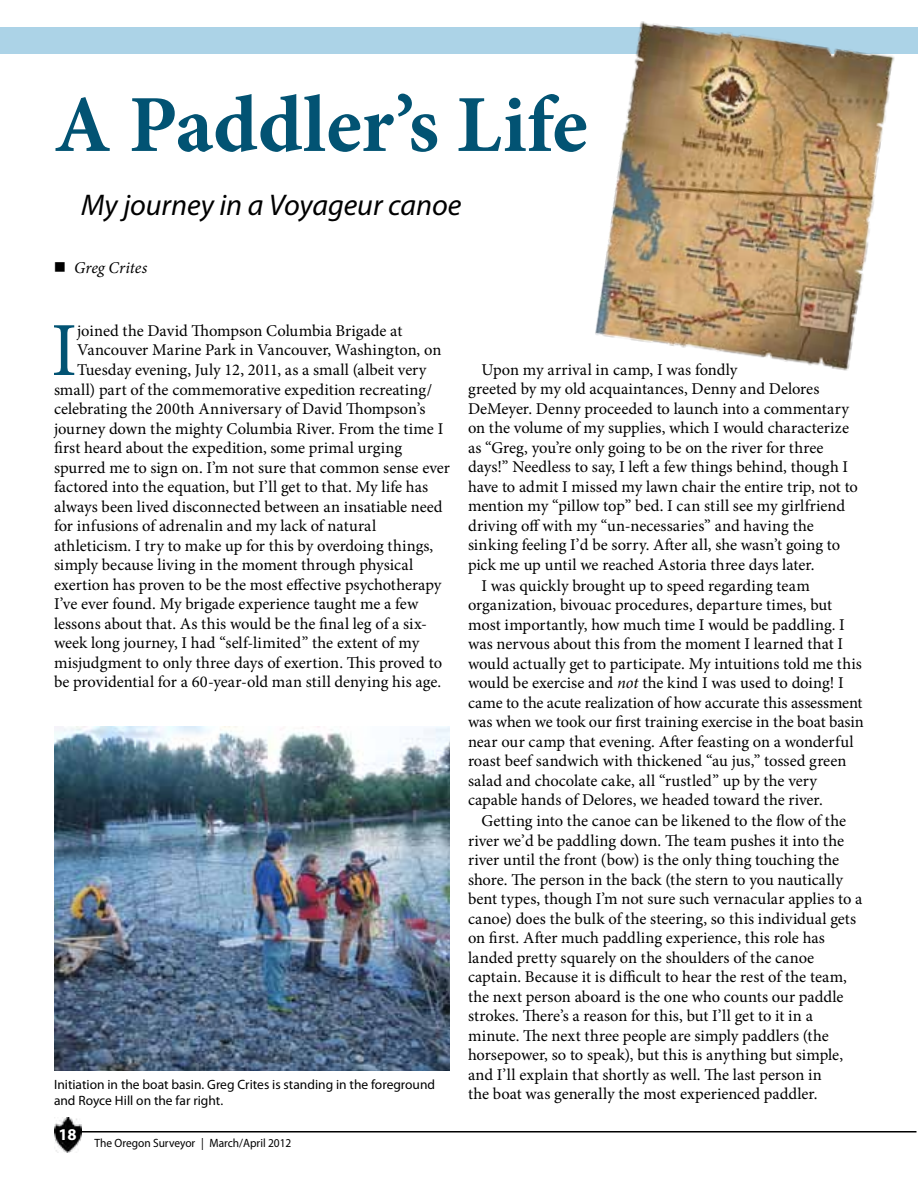
<style>
.page{position:relative;width:918px;height:1188px;background:#fff}
.page>*{position:absolute;margin:0;border:0;box-sizing:border-box;transform-origin:0 0}
.t1{font:700 81px "Minion Pro";letter-spacing:.005em;color:#025373}
.t2{font:76.5px "Minion Pro";color:#025373}
.t3{font:italic 30px "Myriad Pro";color:#000}
.t4{font:16.5px "Minion Pro";color:#000}
.t5{font:italic 16.5px "Minion Pro";color:#000}
.t6{font:700 16.5px "Myriad Pro";color:#fff}
.t7{font:13.5px/16.2px "Myriad Pro";color:#000}
.t8{font:12px "Myriad Pro";color:#000;scale:.95 1}
.s1{font-style:italic}
</style>
<div class="page">
<img style="left:54px;top:1118px;width:27px;height:34px">
<hr style="left:78px;top:1131px;width:839px;height:2px;background:#000">
<div style="left:0;top:27px;width:918px;height:27px;background:#acd3e7"></div>
<img style="left:594px;top:21px;width:305px;height:350px">
<img style="left:54px;top:727px;width:396px;height:343px">
<h1 class="t1" style="left:54px;top:68px;width:535px">A Paddler’s Life</h1>
<h3 class="t3" style="left:81px;top:187px;width:382px">My journey in a Voyageur canoe</h3>
<p class="t5" style="left:74px;top:256px;width:75px">Greg Crites</p>
<h2 class="t2" style="left:51px;top:299px;width:28px">I</h2>
<p class="t4" style="left:77px;top:320px;width:327px">joined the David Thompson Columbia Brigade at</p>
<p class="t4" style="left:77px;top:339px;width:366px">Vancouver Marine Park in Vancouver, Washington, on</p>
<p class="t4" style="left:77px;top:359px;width:351px">Tuesday evening, July 12, 2011, as a small (albeit very</p>
<p class="t4" style="left:54px;top:378px;width:380px">small) part of the commemorative expedition recreating/</p>
<p class="t4" style="left:54px;top:398px;width:373px">celebrating the 200th Anniversary of David Thompson’s</p>
<p class="t4" style="left:54px;top:417px;width:391px">journey down the mighty Columbia River. From the time I</p>
<p class="t4" style="left:54px;top:437px;width:350px">first heard about the expedition, some primal urging</p>
<p class="t4" style="left:54px;top:456px;width:398px">spurred me to sign on. I’m not sure that common sense ever</p>
<p class="t4" style="left:54px;top:476px;width:376px">factored into the equation, but I’ll get to that. My life has</p>
<p class="t4" style="left:54px;top:495px;width:390px">always been lived disconnected between an insatiable need</p>
<p class="t4" style="left:54px;top:515px;width:324px">for infusions of adrenalin and my lack of natural</p>
<p class="t4" style="left:54px;top:534px;width:381px">athleticism. I try to make up for this by overdoing things,</p>
<p class="t4" style="left:54px;top:554px;width:361px">simply because living in the moment through physical</p>
<p class="t4" style="left:54px;top:573px;width:389px">exertion has proven to be the most effective psychotherapy</p>
<p class="t4" style="left:54px;top:593px;width:366px">I’ve ever found. My brigade experience taught me a few</p>
<p class="t4" style="left:54px;top:612px;width:375px">lessons about that. As this would be the final leg of a six-</p>
<p class="t4" style="left:54px;top:632px;width:367px">week long journey, I had “self-limited” the extent of my</p>
<p class="t4" style="left:54px;top:651px;width:390px">misjudgment to only three days of exertion. This proved to</p>
<p class="t4" style="left:54px;top:671px;width:389px">be providential for a 60-year-old man still denying his age.</p>
<p class="t7" style="left:54px;top:1076px;width:383px">Initiation in the boat basin. Greg Crites is standing in the foreground and Royce Hill on the far right.</p>
<p class="t6" style="left:58px;top:1123px;width:20px">18</p>
<p class="t8" style="left:94px;top:1136px;width:209px">The Oregon Surveyor | March/April 2012</p>
<p class="t4" style="left:482px;top:358px;width:258px">Upon my arrival in camp, I was fondly</p>
<p class="t4" style="left:468px;top:378px;width:353px">greeted by my old acquaintances, Denny and Delores</p>
<p class="t4" style="left:468px;top:397px;width:383px">DeMeyer. Denny proceeded to launch into a commentary</p>
<p class="t4" style="left:468px;top:417px;width:383px">on the volume of my supplies, which I would characterize</p>
<p class="t4" style="left:468px;top:436px;width:357px">as “Greg, you’re only going to be on the river for three</p>
<p class="t4" style="left:468px;top:456px;width:382px">days!” Needless to say, I left a few things behind, though I</p>
<p class="t4" style="left:468px;top:475px;width:392px">have to admit I missed my lawn chair the entire trip, not to</p>
<p class="t4" style="left:468px;top:495px;width:379px">mention my “pillow top” bed. I can still see my girlfriend</p>
<p class="t4" style="left:468px;top:514px;width:347px">driving off with my “un-necessaries” and having the</p>
<p class="t4" style="left:468px;top:534px;width:374px">sinking feeling I’d be sorry. After all, she wasn’t going to</p>
<p class="t4" style="left:468px;top:553px;width:348px">pick me up until we reached Astoria three days later.</p>
<p class="t4" style="left:482px;top:574px;width:330px">I was quickly brought up to speed regarding team</p>
<p class="t4" style="left:468px;top:594px;width:366px">organization, bivouac procedures, departure times, but</p>
<p class="t4" style="left:468px;top:613px;width:378px">most importantly, how much time I would be paddling. I</p>
<p class="t4" style="left:468px;top:633px;width:377px">was nervous about this from the moment I learned that I</p>
<p class="t4" style="left:468px;top:652px;width:396px">would actually get to participate. My intuitions told me this</p>
<p class="t4" style="left:468px;top:672px;width:377px">would be exercise and <span class="s1">not</span> the kind I was used to doing! I</p>
<p class="t4" style="left:468px;top:691px;width:396px">came to the acute realization of how accurate this assessment</p>
<p class="t4" style="left:468px;top:711px;width:397px">was when we took our first training exercise in the boat basin</p>
<p class="t4" style="left:468px;top:730px;width:387px">near our camp that evening. After feasting on a wonderful</p>
<p class="t4" style="left:468px;top:750px;width:380px">roast beef sandwich with thickened “au jus,” tossed green</p>
<p class="t4" style="left:468px;top:769px;width:350px">salad and chocolate cake, all “rustled” up by the very</p>
<p class="t4" style="left:468px;top:789px;width:356px">capable hands of Delores, we headed toward the river.</p>
<p class="t4" style="left:482px;top:810px;width:366px">Getting into the canoe can be likened to the flow of the</p>
<p class="t4" style="left:468px;top:829px;width:378px">river we’d be paddling down. The team pushes it into the</p>
<p class="t4" style="left:468px;top:849px;width:373px">river until the front (bow) is the only thing touching the</p>
<p class="t4" style="left:468px;top:868px;width:376px">shore. The person in the back (the stern to you nautically</p>
<p class="t4" style="left:468px;top:888px;width:396px">bent types, though I’m not sure such vernacular applies to a</p>
<p class="t4" style="left:468px;top:907px;width:390px">canoe) does the bulk of the steering, so this individual gets</p>
<p class="t4" style="left:468px;top:927px;width:359px">on first. After much paddling experience, this role has</p>
<p class="t4" style="left:468px;top:946px;width:348px">landed pretty squarely on the shoulders of the canoe</p>
<p class="t4" style="left:468px;top:966px;width:380px">captain. Because it is difficult to hear the rest of the team,</p>
<p class="t4" style="left:468px;top:985px;width:377px">the next person aboard is the one who counts our paddle</p>
<p class="t4" style="left:468px;top:1005px;width:346px">strokes. There’s a reason for this, but I’ll get to it in a</p>
<p class="t4" style="left:468px;top:1024px;width:362px">minute. The next three people are simply paddlers (the</p>
<p class="t4" style="left:468px;top:1044px;width:377px">horsepower, so to speak), but this is anything but simple,</p>
<p class="t4" style="left:468px;top:1063px;width:355px">and I’ll explain that shortly as well. The last person in</p>
<p class="t4" style="left:468px;top:1083px;width:351px">the boat was generally the most experienced paddler.</p>
</div>
